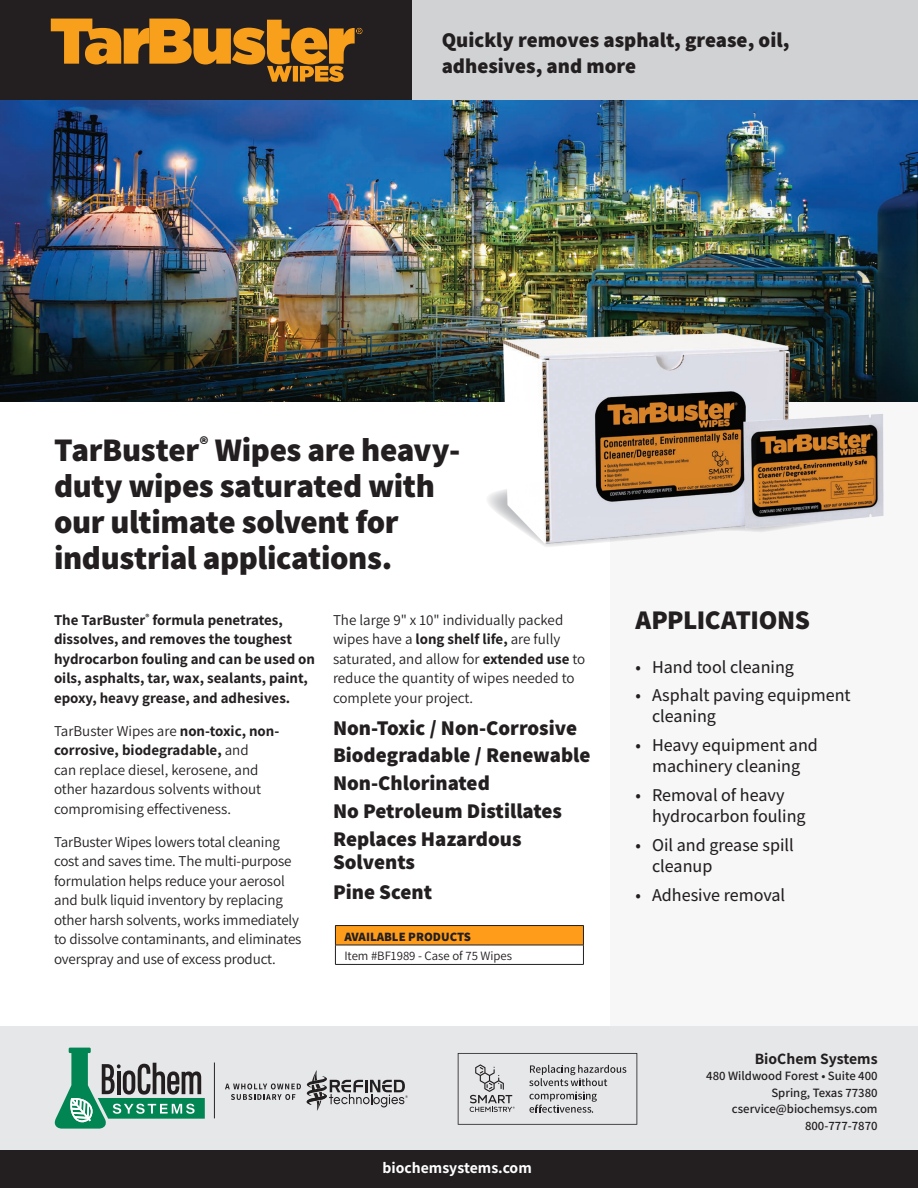
<style>
.page{position:relative;width:918px;height:1188px;background:#fff}
.page>*{position:absolute;margin:0;border:0;box-sizing:border-box;transform-origin:0 0}
.t1{font:800 33px/36px "Assistant";letter-spacing:-.01em;color:#231f20}
.t2{font:800 27px "Assistant";letter-spacing:-.015em;color:#231f20}
.t3{font:800 21px/25.2px "Assistant";color:#231f20}
.t4{font:500 18px/21.6px "Assistant";color:#231f20}
.t5{font:700 15.75px "Assistant";color:#fff}
.t6{font:700 15.75px "Assistant";color:#231f20}
.t7{font:15px/19.5px "Assistant";letter-spacing:-.01em;color:#231f20}
.t8{font:700 15px/19.5px "Assistant";color:#231f20}
.t9{font:600 12.75px/16.5px "Assistant";color:#231f20;text-align:right}
.t10{font:12.75px "Assistant";color:#231f20}
.t11{font:800 12.75px "Assistant";color:#231f20}
.s1{font-weight:700}
</style>
<div class="page">
<div style="left:611px;top:349px;width:307px;height:692px;background:#f7f7f8"></div>
<img style="left:0;top:100px;width:918px;height:302px">
<div style="left:0;top:0;width:412px;height:100px;background:#231f20"></div>
<svg style="left:51px;top:19px;width:311px;height:63px"></svg>
<div style="left:412px;top:0;width:506px;height:100px;background:#d1d2d4"></div>
<div style="left:335px;top:926px;width:248px;height:19px;background:#ff9d1b"></div>
<hr style="left:335px;top:925px;width:249px;height:1px;background:#231f20">
<hr style="left:335px;top:945px;width:249px;height:1px;background:#231f20">
<svg style="left:335px;top:926px;width:1px;height:38px"></svg>
<svg style="left:583px;top:926px;width:1px;height:38px"></svg>
<hr style="left:335px;top:964px;width:249px;height:1px;background:#231f20">
<img style="left:494px;top:312px;width:407px;height:235px">
<div style="left:0;top:1026px;width:918px;height:162px;background:#e6e7e9"></div>
<svg style="left:225px;top:1084px;width:76px;height:16px"></svg>
<svg style="left:307px;top:1070px;width:101px;height:40px"></svg>
<hr style="left:214px;top:1063px;width:1px;height:55px;background:#231f20">
<svg style="left:55px;top:1048px;width:150px;height:81px"></svg>
<svg style="left:458px;top:1053px;width:179px;height:72px"></svg>
<div style="left:0;top:1151px;width:918px;height:37px;background:#231f20"></div>
<p class="t3" style="left:442px;top:27px;width:349px">Quickly removes asphalt, grease, oil, adhesives, and more</p>
<p class="t1" style="left:54px;top:431px;width:408px">TarBuster<sup>®</sup> Wipes are heavy&shy;duty wipes saturated with our ultimate solvent for industrial applications.</p>
<p class="t8" style="left:54px;top:609px;width:263px">The TarBuster<sup>®</sup> formula penetrates, dissolves, and removes the toughest hydrocarbon fouling and can be used on oils, asphalts, tar, wax, sealants, paint, epoxy, heavy grease, and adhesives.</p>
<p class="t7" style="left:54px;top:720px;width:227px">TarBuster Wipes are <span class="s1">non-toxic, non&shy;corrosive, biodegradable,</span> and<br>can replace diesel, kerosene, and other hazardous solvents without compromising effectiveness.</p>
<p class="t7" style="left:54px;top:831px;width:249px">TarBuster Wipes lowers total cleaning cost and saves time. The multi-purpose formulation helps reduce your aerosol and bulk liquid inventory by replacing other harsh solvents, works immediately to dissolve contaminants, and eliminates overspray and use of excess product.</p>
<p class="t7" style="left:333px;top:609px;width:254px">The large 9" x 10" individually packed wipes have a <span class="s1">long shelf life,</span> are fully saturated, and allow for <span class="s1">extended use</span> to reduce the quantity of wipes needed to complete your project.</p>
<p class="t3" style="left:333px;top:714px;width:246px">Non-Toxic / Non-Corrosive</p>
<p class="t3" style="left:333px;top:742px;width:259px">Biodegradable / Renewable</p>
<p class="t3" style="left:333px;top:770px;width:158px">Non-Chlorinated</p>
<p class="t3" style="left:333px;top:798px;width:230px">No Petroleum Distillates</p>
<p class="t3" style="left:333px;top:827px;width:190px;line-height:22.5px">Replaces Hazardous<br>Solvents</p>
<p class="t3" style="left:333px;top:879px;width:101px">Pine Scent</p>
<p class="t11" style="left:344px;top:928px;width:128px">AVAILABLE PRODUCTS</p>
<p class="t10" style="left:344px;top:947px;width:169px">Item #BF1989 - Case of 75 Wipes</p>
<p class="t5" style="left:383px;top:1157px;width:151px">biochemsystems.com</p>
<p class="t2" style="left:636px;top:602px;width:176px">APPLICATIONS</p>
<p class="t4" style="left:636px;top:655px;width:160px">• Hand tool cleaning</p>
<p class="t4" style="left:652px;top:683px;width:200px;text-indent:-16px">• Asphalt paving equipment cleaning</p>
<p class="t4" style="left:636px;top:733px;width:184px;text-align:center">• Heavy equipment and machinery cleaning</p>
<p class="t4" style="left:652px;top:783px;width:155px;text-indent:-16px">• Removal of heavy hydrocarbon fouling</p>
<p class="t4" style="left:652px;top:833px;width:143px;text-indent:-16px">• Oil and grease spill cleanup</p>
<p class="t4" style="left:636px;top:883px;width:151px">• Adhesive removal</p>
<p class="t6" style="left:755px;top:1048px;width:124px">BioChem Systems</p>
<p class="t9" style="left:706px;top:1067px;width:173px">480 Wildwood Forest • Suite 400<br>Spring, Texas 77380 cservice@biochemsys.com<br>800-777-7870</p>
</div>
